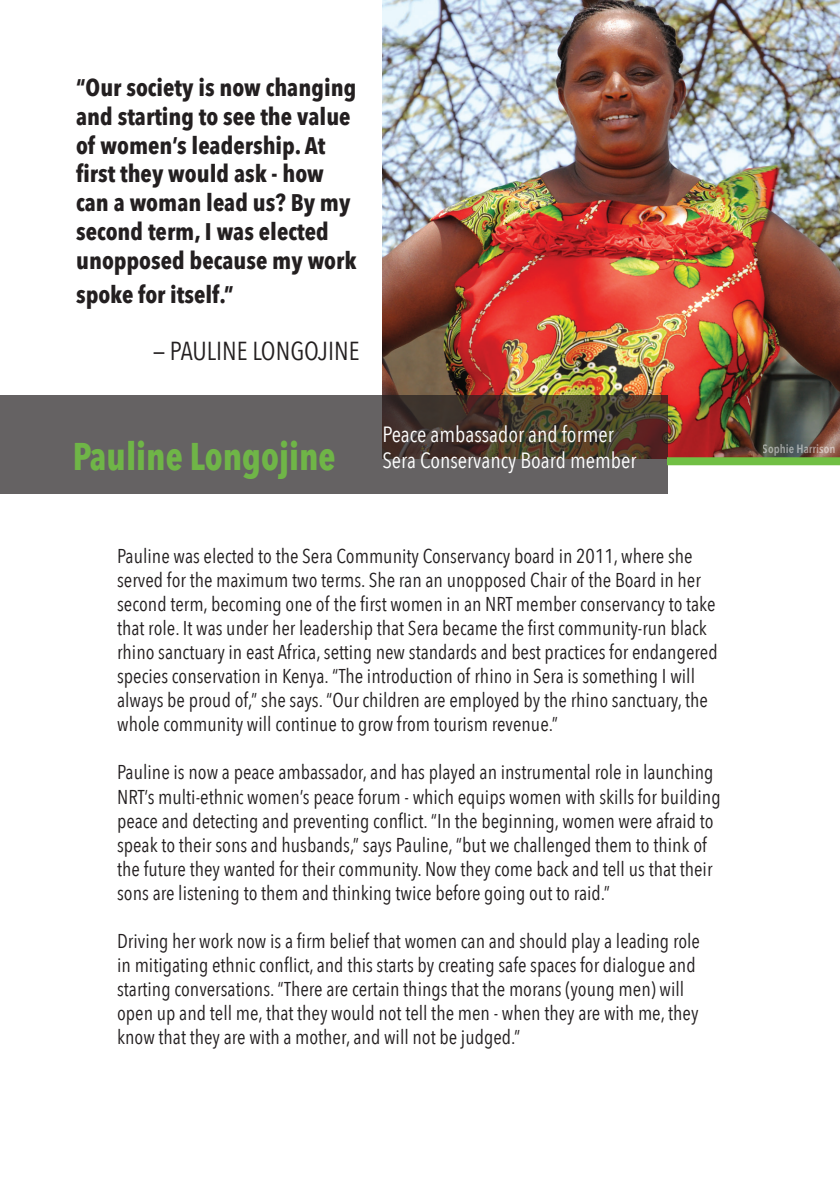
<style>
.page{position:relative;width:840px;height:1191px;background:#fff}
.page>*{position:absolute;margin:0;border:0;box-sizing:border-box;transform-origin:0 0}
.t1{font:700 38.6px "Avenir Next Condensed";color:#71bf44;scale:.93 1}
.t2{font:26px "Avenir Next Condensed";color:#231f20}
.t3{font:700 24px/28.8px "Avenir Next Condensed";color:#231f20}
.t4{font:22px/26.4px "Avenir Next Condensed";color:#fff}
.t5{font:20px/24px "Avenir Next Condensed";color:#231f20}
.t6{font:600 12px "Avenir Next Condensed";color:#fff}
</style>
<div class="page">
<img style="left:382px;top:0;width:457px;height:457px">
<svg style="left:0;top:395px;width:666px;height:99px;background:#5c5653"></svg>
<div style="left:666px;top:457px;width:173px;height:8px;background:#71bf44"></div>
<p class="t3" style="left:76px;top:73px;width:282px">“Our society is now changing and starting to see the value of women’s leadership. At first they would ask - how can a woman lead us? By my second term, I was elected unopposed because my work</p>
<p class="t3" style="left:76px;top:279px;width:159px">spoke for itself.”</p>
<h2 class="t2" style="left:153px;top:329px;width:208px">— PAULINE LONGOJINE</h2>
<h1 class="t1" style="left:72px;top:433px;width:284px">Pauline Longojine</h1>
<p class="t4" style="left:382px;top:420px;width:255px">Peace ambassador and former<br>Sera Conservancy Board member</p>
<p class="t5" style="left:117px;top:543px;width:601px">Pauline was elected to the Sera Community Conservancy board in 2011, where she served for the maximum two terms. She ran an unopposed Chair of the Board in her second term, becoming one of the first women in an NRT member conservancy to take that role. It was under her leadership that Sera became the first community-run black rhino sanctuary in east Africa, setting new standards and best practices for endangered species conservation in Kenya. “The introduction of rhino in Sera is something I will always be proud of,” she says. “Our children are employed by the rhino sanctuary, the whole community will continue to grow from tourism revenue.”</p>
<p class="t5" style="left:117px;top:759px;width:604px">Pauline is now a peace ambassador, and has played an instrumental role in launching NRT’s multi-ethnic women’s peace forum - which equips women with skills for building peace and detecting and preventing conflict. “In the beginning, women were afraid to speak to their sons and husbands,” says Pauline, “but we challenged them to think of the future they wanted for their community. Now they come back and tell us that their sons are listening to them and thinking twice before going out to raid.”</p>
<p class="t5" style="left:117px;top:927px;width:584px">Driving her work now is a firm belief that women can and should play a leading role in mitigating ethnic conflict, and this starts by creating safe spaces for dialogue and starting conversations. “There are certain things that the morans (young men) will open up and tell me, that they would not tell the men - when they are with me, they know that they are with a mother, and will not be judged.”</p>
<p class="t6" style="left:762px;top:438px;width:74px">Sophie Harrison</p>
</div>
